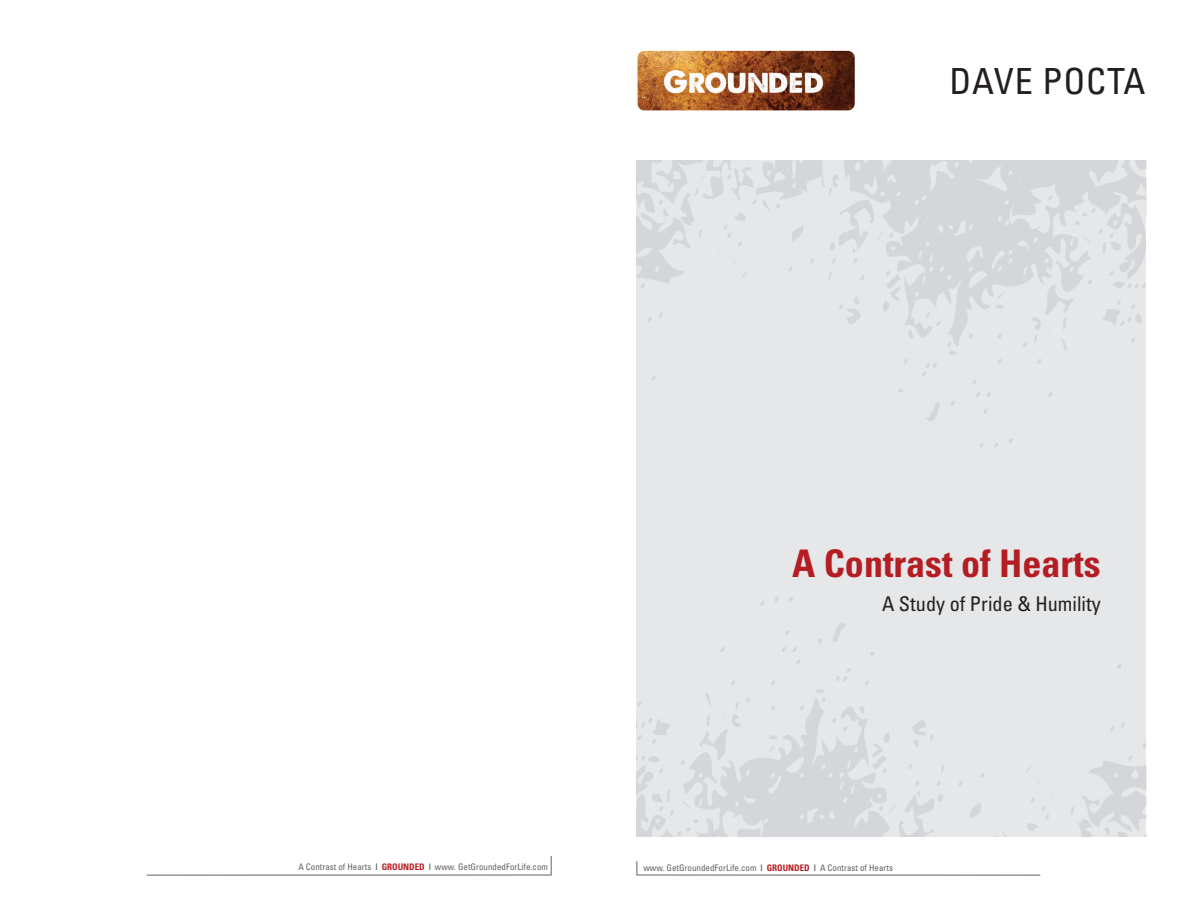
<style>
.page{position:relative;width:1188px;height:918px;background:#fff}
.page>*{position:absolute;margin:0;border:0;box-sizing:border-box;transform-origin:0 0}
.t1{font:700 condensed 38.1px "Univers";color:#b41d21}
.t2{font:condensed 36px "Univers";letter-spacing:.025em;color:#231f20}
.t3{font:condensed 20.25px "Univers";color:#231f20}
.t4{font:condensed 9px "Univers";color:#636366}
.s1{font-weight:700}
.s2{font-weight:700;color:#b41d21}
</style>
<div class="page">
<svg style="left:636px;top:861px;width:405px;height:15px"></svg>
<svg style="left:146px;top:856px;width:406px;height:20px"></svg>
<svg style="left:637px;top:161px;width:509px;height:676px;background:#e3e4e6"></svg>
<img style="left:637px;top:50px;width:218px;height:61px">
<h2 class="t2" style="left:949px;top:58px;width:198px">DAVE POCTA</h2>
<h1 class="t1" style="left:792px;top:540px;width:310px">A Contrast of Hearts</h1>
<h3 class="t3" style="left:882px;top:590px;width:220px">A Study of Pride &amp; Humility</h3>
<p class="t4" style="left:298px;top:861px;width:251px">A Contrast of Hearts <span class="s1">|</span> <span class="s2">GROUNDED</span> <span class="s1">|</span> www. GetGroundedForLife.com</p>
<p class="t4" style="left:643px;top:862px;width:251px">www. GetGroundedForLife.com <span class="s1">|</span> <span class="s2">GROUNDED</span> <span class="s1">|</span> A Contrast of Hearts</p>
</div>
